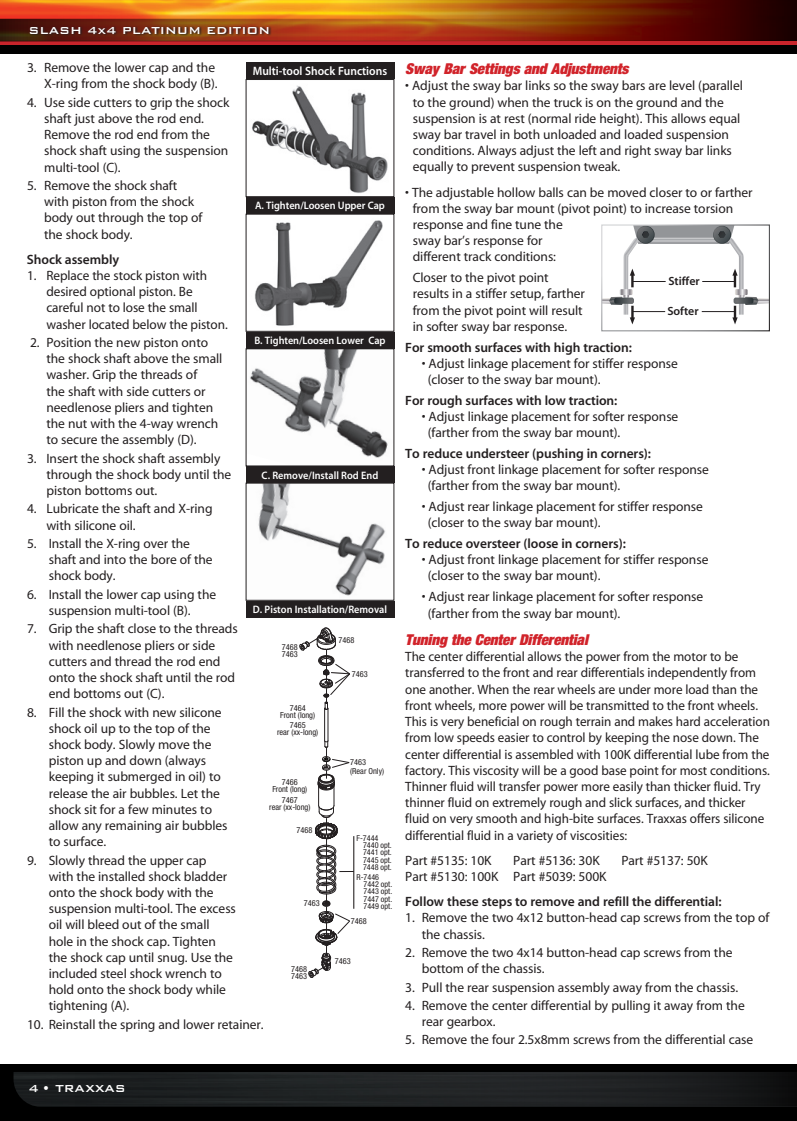
<style>
.page{position:relative;width:797px;height:1121px;background:#fff}
.page>*{position:absolute;margin:0;border:0;box-sizing:border-box;transform-origin:0 0}
.t1{font:italic 900 expanded 15px "Helvetica Neue";letter-spacing:-.005em;color:#d1232a}
.t2{font:13.5px/16.2px "Myriad";letter-spacing:-.005em;color:#231f20}
.t3{font:600 13.5px "Myriad";letter-spacing:-.005em;color:#231f20}
.t4{font:13.5px "Bank Gothic Medium BT";color:#fff}
.t5{font:600 12.15px "Myriad";color:#fff;scale:.95 1}
.t6{font:600 11.85px "Myriad";color:#231f20}
.t7{font:600 10.8px "Myriad";color:#fff;scale:.95 1}
.t8{font:condensed 8.4px/6.8px "Helvetica Neue";color:#231f20;text-align:center}
.t9{font:condensed 8.1px/7.4px "Helvetica Neue";color:#231f20;text-align:justify}
</style>
<div class="page">
<img style="left:0;top:0;width:796px;height:53px">
<hr style="left:0;top:41px;width:796px;height:3px;background:#c8242b">
<div style="left:0;top:1064px;width:796px;height:56px;background:#000"></div>
<svg style="left:14px;top:1071px;width:783px;height:35px;background:#1c1f20"></svg>
<svg style="left:0;top:19px;width:783px;height:22px;background:#812b0d"></svg>
<svg style="left:29px;top:26px;width:242px;height:11px;background:#672a14"></svg>
<svg style="left:758px;top:298px;width:10px;height:5px"></svg>
<svg style="left:603px;top:226px;width:155px;height:98px"></svg>
<div style="left:601px;top:224px;width:169px;height:107px;border:1px solid #fff"></div>
<img style="left:252px;top:85px;width:136px;height:108px">
<div style="left:246px;top:79px;width:148px;height:118px;border:1px solid #231f20"></div>
<img style="left:254px;top:220px;width:129px;height:106px">
<img style="left:250px;top:350px;width:138px;height:108px">
<div style="left:246px;top:348px;width:148px;height:118px;border:1px solid #231f20"></div>
<div style="left:246px;top:62px;width:148px;height:17px;background:#231f20"></div>
<div style="left:246px;top:197px;width:148px;height:17px;background:#231f20"></div>
<div style="left:246px;top:332px;width:148px;height:16px;background:#231f20"></div>
<div style="left:246px;top:466px;width:148px;height:17px;background:#231f20"></div>
<hr style="left:324px;top:708px;width:1px;height:33px;background:#231f20">
<hr style="left:328px;top:708px;width:1px;height:33px;background:#231f20">
<svg style="left:299px;top:627px;width:51px;height:82px"></svg>
<svg style="left:308px;top:740px;width:46px;height:238px"></svg>
<hr style="left:353px;top:836px;width:1px;height:72px;background:#231f20">
<img style="left:258px;top:485px;width:128px;height:111px">
<div style="left:246px;top:600px;width:148px;height:17px;background:#231f20"></div>
<p class="t4" style="left:28px;top:23px;width:243px">SLASH 4x4 PLATINUM EDITION</p>
<p class="t2" style="left:27px;top:60px;width:192px;text-align:right">3. Remove the lower cap and the<br>X-ring from the shock body (B).</p>
<p class="t2" style="left:44px;top:95px;width:187px;text-indent:-17px">4. Use side cutters to grip the shock shaft just above the rod end.<br>Remove the rod end from the shock shaft using the suspension multi-tool (C).</p>
<p class="t2" style="left:44px;top:178px;width:160px;text-indent:-17px">5. Remove the shock shaft with piston from the shock body out through the top of the shock body.</p>
<p class="t3" style="left:27px;top:252px;width:94px">Shock assembly</p>
<p class="t2" style="left:46px;top:268px;width:183px;text-indent:-19px">1. Replace the stock piston with desired optional piston. Be careful not to lose the small washer located below the piston.</p>
<p class="t2" style="left:46px;top:335px;width:177px;text-indent:-16px">2. Position the new piston onto the shock shaft above the small washer. Grip the threads of<br>the shaft with side cutters or needlenose pliers and tighten the nut with the 4-way wrench to secure the assembly (D).</p>
<p class="t2" style="left:46px;top:450px;width:186px;text-indent:-19px">3. Insert the shock shaft assembly through the shock body until the piston bottoms out.</p>
<p class="t2" style="left:46px;top:501px;width:168px;text-indent:-19px">4. Lubricate the shaft and X-ring with silicone oil.</p>
<p class="t2" style="left:49px;top:536px;width:165px;text-indent:-22px">5. Install the X-ring over the shaft and into the bore of the shock body.</p>
<p class="t2" style="left:27px;top:586px;width:191px;text-align:center">6. Install the lower cap using the suspension multi-tool (B).</p>
<p class="t2" style="left:49px;top:621px;width:190px;text-indent:-22px">7. Grip the shaft close to the threads with needlenose pliers or side cutters and thread the rod end onto the shock shaft until the rod end bottoms out (C).</p>
<p class="t2" style="left:49px;top:704px;width:180px;text-indent:-22px">8. Fill the shock with new silicone shock oil up to the top of the shock body. Slowly move the piston up and down (always keeping it submerged in oil) to release the air bubbles. Let the shock sit for a few minutes to allow any remaining air bubbles to surface.</p>
<p class="t2" style="left:49px;top:852px;width:189px;text-indent:-22px">9. Slowly thread the upper cap<br>with the installed shock bladder onto the shock body with the suspension multi-tool. The excess oil will bleed out of the small hole in the shock cap. Tighten the shock cap until snug. Use the included steel shock wrench to hold onto the shock body while tightening (A).</p>
<p class="t2" style="left:27px;top:1016px;width:238px">10. Reinstall the spring and lower retainer.</p>
<p class="t5" style="left:253px;top:65px;width:143px">Multi-tool Shock Functions</p>
<p class="t7" style="left:255px;top:200px;width:138px">A. Tighten/Loosen Upper Cap</p>
<p class="t7" style="left:254px;top:335px;width:139px">B. Tighten/Loosen Lower Cap</p>
<p class="t7" style="left:261px;top:469px;width:124px">C. Remove/Install Rod End</p>
<p class="t7" style="left:253px;top:604px;width:143px">D. Piston Installation/Removal</p>
<p class="t8" style="left:338px;top:636px;width:17px">7468</p>
<p class="t8" style="left:282px;top:643px;width:17px">7468</p>
<p class="t8" style="left:282px;top:650px;width:17px">7463</p>
<p class="t8" style="left:352px;top:670px;width:17px">7463</p>
<p class="t8" style="left:280px;top:704px;width:36px">7464<br>Front (long)</p>
<p class="t8" style="left:277px;top:722px;width:43px">7465<br>rear (xx-long)</p>
<p class="t8" style="left:350px;top:758px;width:35px;line-height:8.4px;text-align:left">7463 (Rear Only)</p>
<p class="t8" style="left:272px;top:779px;width:36px">7466<br>Front (long)</p>
<p class="t8" style="left:269px;top:796px;width:43px">7467<br>rear (xx-long)</p>
<p class="t8" style="left:296px;top:826px;width:17px">7468</p>
<p class="t9" style="left:356px;top:834px;width:23px">F-7444</p>
<p class="t9" style="left:356px;top:873px;width:24px">R-7446</p>
<p class="t9" style="left:363px;top:841px;width:30px">7440 opt.</p>
<p class="t9" style="left:363px;top:880px;width:30px">7442 opt.<br>7443 opt.<br>7447 opt.<br>7449 opt.</p>
<p class="t9" style="left:363px;top:848px;width:30px">7441 opt.<br>7445 opt.<br>7448 opt.</p>
<p class="t8" style="left:304px;top:899px;width:17px">7463</p>
<p class="t8" style="left:351px;top:917px;width:17px">7468</p>
<p class="t8" style="left:335px;top:958px;width:17px">7463</p>
<p class="t8" style="left:291px;top:965px;width:17px;text-align:left">7468<br>7463</p>
<p class="t1" style="left:405px;top:59px;width:225px">Sway Bar Settings and Adjustments</p>
<p class="t2" style="left:413px;top:78px;width:331px;text-indent:-8px">• Adjust the sway bar links so the sway bars are level (parallel to the ground) when the truck is on the ground and the suspension is at rest (normal ride height). This allows equal sway bar travel in both unloaded and loaded suspension conditions. Always adjust the left and right sway bar links equally to prevent suspension tweak.</p>
<p class="t2" style="left:413px;top:185px;width:341px;text-indent:-8px">• The adjustable hollow balls can be moved closer to or farther from the sway bar mount (pivot point) to increase torsion response and fine tune the<br>sway bar’s response for<br>different track conditions:</p>
<p class="t2" style="left:413px;top:270px;width:174px">Closer to the pivot point results in a stiffer setup, farther from the pivot point will result in softer sway bar response.</p>
<p class="t3" style="left:405px;top:340px;width:228px">For smooth surfaces with high traction:</p>
<p class="t2" style="left:427px;top:356px;width:252px;text-indent:-6px">• Adjust linkage placement for stiffer response (closer to the sway bar mount).</p>
<p class="t3" style="left:405px;top:393px;width:214px">For rough surfaces with low traction:</p>
<p class="t2" style="left:427px;top:409px;width:252px;text-indent:-6px">• Adjust linkage placement for softer response (farther from the sway bar mount).</p>
<p class="t3" style="left:405px;top:446px;width:247px">To reduce understeer (pushing in corners):</p>
<p class="t2" style="left:427px;top:462px;width:282px;text-indent:-6px">• Adjust front linkage placement for softer response (farther from the sway bar mount).</p>
<p class="t2" style="left:427px;top:499px;width:277px;text-indent:-6px">• Adjust rear linkage placement for stiffer response (closer to the sway bar mount).</p>
<p class="t3" style="left:405px;top:536px;width:222px">To reduce oversteer (loose in corners):</p>
<p class="t2" style="left:427px;top:552px;width:282px;text-indent:-6px">• Adjust front linkage placement for stiffer response (closer to the sway bar mount).</p>
<p class="t2" style="left:427px;top:588px;width:277px;line-height:17.1px;text-indent:-6px">• Adjust rear linkage placement for softer response (farther from the sway bar mount).</p>
<p class="t1" style="left:405px;top:630px;width:184px">Tuning the Center Differential</p>
<p class="t2" style="left:405px;top:649px;width:366px">The center differential allows the power from the motor to be transferred to the front and rear differentials independently from one another. When the rear wheels are under more load than the front wheels, more power will be transmitted to the front wheels.<br>This is very beneficial on rough terrain and makes hard acceleration from low speeds easier to control by keeping the nose down. The center differential is assembled with 100K differential lube from the factory. This viscosity will be a good base point for most conditions.<br>Thinner fluid will transfer power more easily than thicker fluid. Try thinner fluid on extremely rough and slick surfaces, and thicker fluid on very smooth and high-bite surfaces. Traxxas offers silicone differential fluid in a variety of viscosities:</p>
<p class="t2" style="left:405px;top:852px;width:88px">Part #5135: 10K</p>
<p class="t2" style="left:513px;top:852px;width:88px">Part #5136: 30K</p>
<p class="t2" style="left:621px;top:852px;width:88px">Part #5137: 50K</p>
<p class="t2" style="left:405px;top:869px;width:203px">Part #5130: 100K Part #5039: 500K</p>
<p class="t3" style="left:405px;top:894px;width:318px">Follow these steps to remove and refill the differential:</p>
<p class="t2" style="left:421px;top:910px;width:349px;text-indent:-16px">1. Remove the two 4x12 button-head cap screws from the top of the chassis.</p>
<p class="t2" style="left:421px;top:945px;width:312px;text-indent:-16px">2. Remove the two 4x14 button-head cap screws from the bottom of the chassis.</p>
<p class="t2" style="left:405px;top:979px;width:334px">3. Pull the rear suspension assembly away from the chassis.</p>
<p class="t2" style="left:421px;top:997px;width:324px;text-indent:-16px">4. Remove the center differential by pulling it away from the rear gearbox.</p>
<p class="t2" style="left:405px;top:1032px;width:349px">5. Remove the four 2.5x8mm screws from the differential case</p>
<p class="t6" style="left:668px;top:274px;width:33px">Stiffer</p>
<p class="t6" style="left:667px;top:305px;width:33px">Softer</p>
<p class="t4" style="left:28px;top:1080px;width:99px">4 • TRAXXAS</p>
</div>
